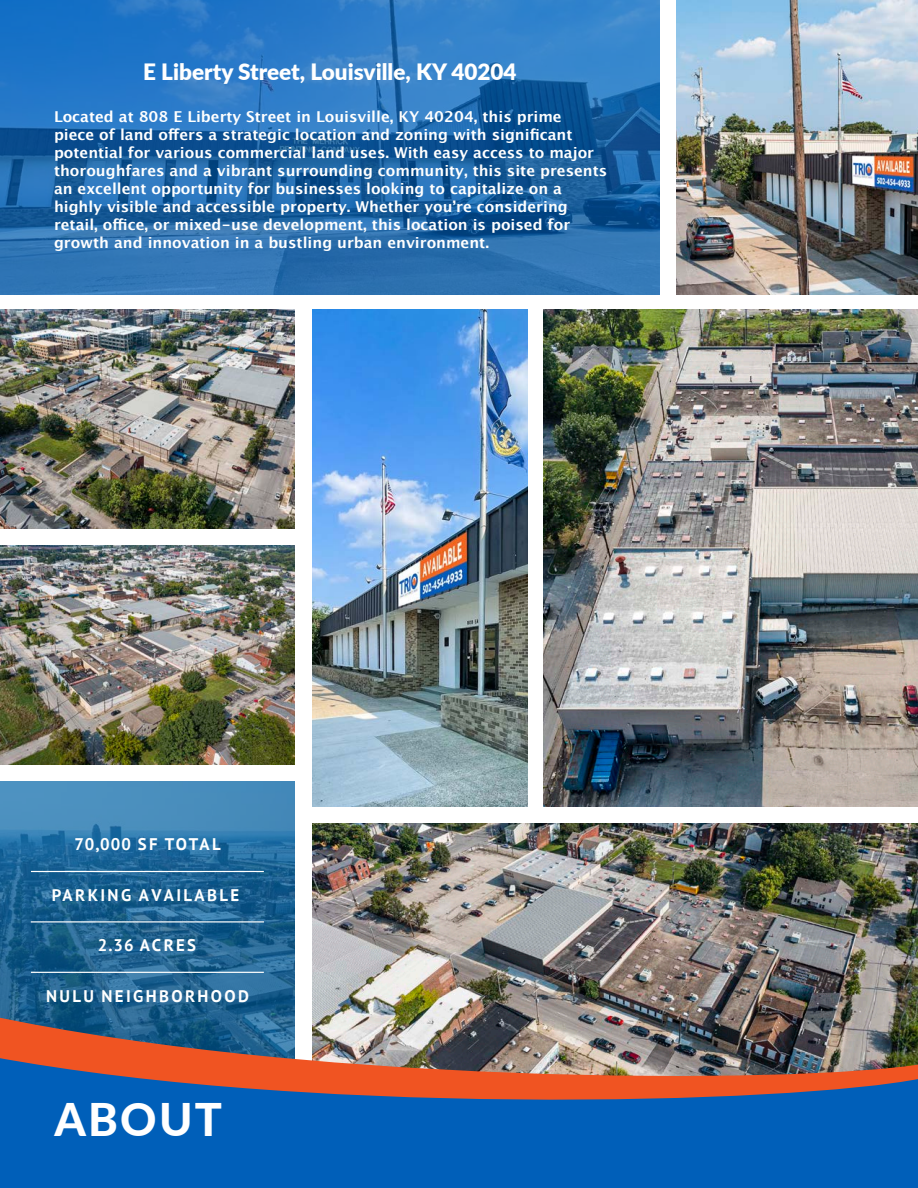
<style>
.page{position:relative;width:918px;height:1188px;background:#fff}
.page>*{position:absolute;margin:0;border:0;box-sizing:border-box;transform-origin:0 0}
.t1{font:800 45px "Lato";letter-spacing:.05em;color:#fff}
.t2{font:900 22.5px "Lato";color:#fff}
.t3{font:700 16.8px "PT Sans";letter-spacing:.14em;color:#fff}
.t4{font:700 16.8px "PT Sans";letter-spacing:.08em;color:#fff}
.t5{font:700 15px/18px "Lucida Grande";color:#fff}
</style>
<div class="page">
<img style="left:312px;top:824px;width:606px;height:183px">
<img style="left:0;top:309px;width:295px;height:220px">
<img style="left:0;top:545px;width:295px;height:220px">
<img style="left:312px;top:309px;width:215px;height:497px">
<img style="left:544px;top:309px;width:374px;height:497px">
<img style="left:676px;top:0;width:242px;height:295px">
<svg style="left:0;top:781px;width:295px;height:226px;background:#286d9d"></svg>
<svg style="left:0;top:0;width:660px;height:295px;background:#246db2"></svg>
<img style="left:0;top:1007px;width:918px;height:43px">
<svg style="left:0;top:1050px;width:918px;height:138px;background:#386097"></svg>
<hr style="left:31px;top:871px;width:233px;height:1px;background:#fff">
<hr style="left:31px;top:921px;width:233px;height:2px;background:#fff">
<hr style="left:31px;top:972px;width:233px;height:1px;background:#fff">
<h2 class="t2" style="left:143px;top:55px;width:375px">E Liberty Street, Louisville, KY 40204</h2>
<p class="t5" style="left:54px;top:108px;width:555px">Located at 808 E Liberty Street in Louisville, KY 40204, this prime<br>piece of land offers a strategic location and zoning with significant potential for various commercial land uses. With easy access to major thoroughfares and a vibrant surrounding community, this site presents an excellent opportunity for businesses looking to capitalize on a highly visible and accessible property. Whether you’re considering retail, office, or mixed-use development, this location is poised for growth and innovation in a bustling urban environment.</p>
<p class="t4" style="left:74px;top:833px;width:148px">70,000 SF TOTAL</p>
<p class="t3" style="left:52px;top:884px;width:189px">PARKING AVAILABLE</p>
<p class="t3" style="left:98px;top:934px;width:100px">2.36 ACRES</p>
<p class="t3" style="left:46px;top:985px;width:204px">NULU NEIGHBORHOOD</p>
<h1 class="t1" style="left:54px;top:1086px;width:169px">ABOUT</h1>
</div>
